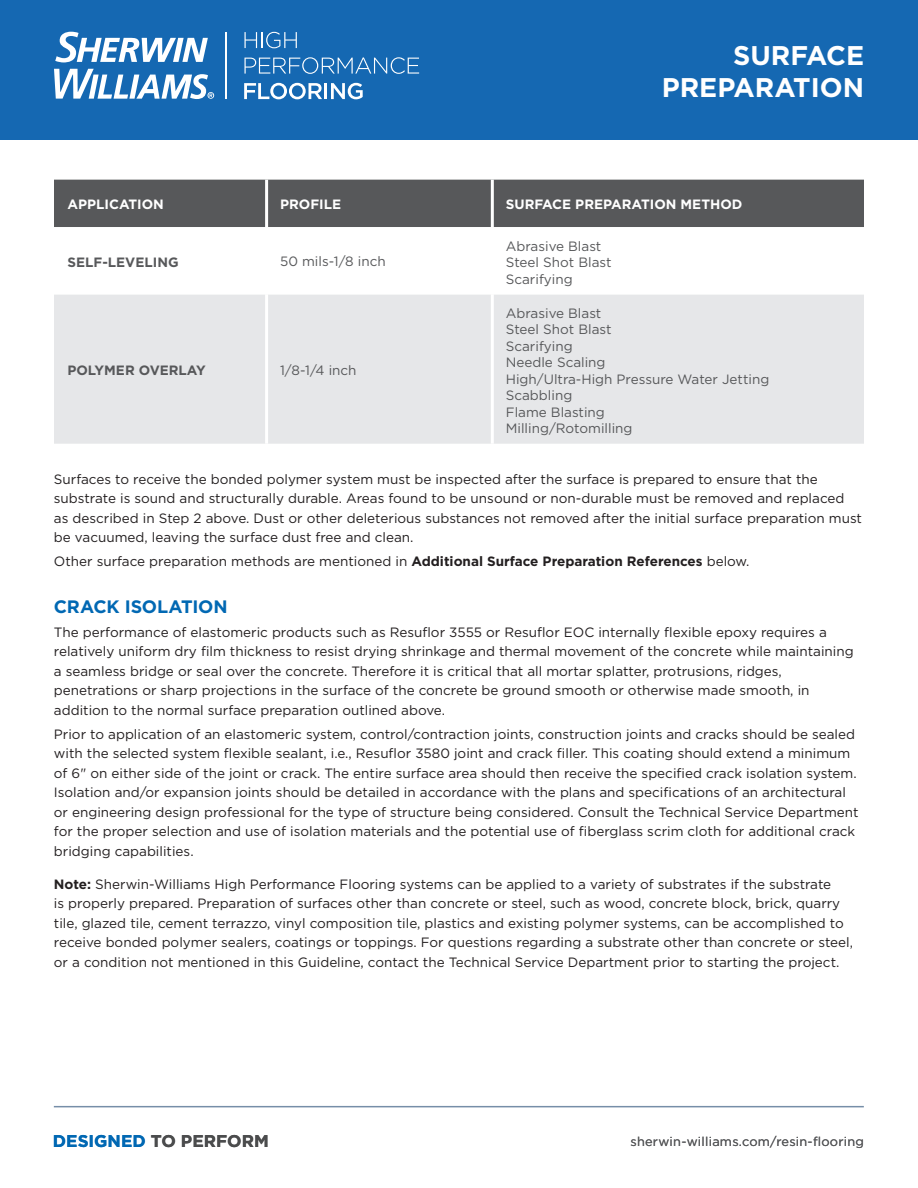
<style>
.page{position:relative;width:918px;height:1188px;background:#fff}
.page>*{position:absolute;margin:0;border:0;box-sizing:border-box;transform-origin:0 0}
.t1{font:700 27px/31.5px "Gotham";color:#fff;text-align:right}
.t2{font:700 18px "Gotham";letter-spacing:-.01em;color:#0168b3}
.t3{font:700 16.95px "Gotham";color:#4b4c4d}
.t4{font:13.5px/19.5px "Gotham";color:#231f20}
.t5{font:13.5px/16.5px "Gotham";color:#57585a}
.t6{font:700 13.5px "Gotham";color:#fff}
.t7{font:700 13.5px "Gotham";color:#57585a}
.t8{font:12.75px "Gotham";letter-spacing:.02em;color:#57585a}
.s1{font-weight:700}
.s2{color:#0168b3}
</style>
<div class="page">
<div style="left:0;top:0;width:918px;height:140px;background:#1568b2"></div>
<svg style="left:244px;top:32px;width:53px;height:16px"></svg>
<svg style="left:244px;top:57px;width:175px;height:17px"></svg>
<svg style="left:244px;top:83px;width:119px;height:16px"></svg>
<hr style="left:226px;top:32px;width:1px;height:67px;background:#fff">
<svg style="left:55px;top:32px;width:153px;height:30px"></svg>
<svg style="left:54px;top:69px;width:160px;height:30px"></svg>
<hr style="left:54px;top:1106px;width:810px;height:1px;background:#768ea8">
<div style="left:54px;top:180px;width:810px;height:47px;background:#57585a"></div>
<div style="left:54px;top:295px;width:810px;height:149px;background:#e6e7e9"></div>
<hr style="left:491px;top:180px;width:3px;height:47px;background:#fff">
<hr style="left:491px;top:295px;width:3px;height:149px;background:#fff">
<hr style="left:265px;top:180px;width:3px;height:47px;background:#fff">
<hr style="left:265px;top:295px;width:3px;height:149px;background:#fff">
<h1 class="t1" style="left:662px;top:40px;width:204px">SURFACE<br>PREPARATION</h1>
<p class="t6" style="left:68px;top:195px;width:98px">APPLICATION</p>
<p class="t6" style="left:280px;top:195px;width:63px">PROFILE</p>
<p class="t6" style="left:506px;top:195px;width:238px">SURFACE PREPARATION METHOD</p>
<p class="t7" style="left:67px;top:253px;width:113px">SELF-LEVELING</p>
<p class="t5" style="left:280px;top:253px;width:107px">50 mils-1/8 inch</p>
<p class="t5" style="left:506px;top:237px;width:107px">Abrasive Blast<br>Steel Shot Blast<br>Scarifying</p>
<p class="t5" style="left:506px;top:304px;width:265px">Abrasive Blast<br>Steel Shot Blast<br>Scarifying<br>Needle Scaling<br>High/Ultra-High Pressure Water Jetting<br>Scabbling<br>Flame Blasting<br>Milling/Rotomilling</p>
<p class="t4" style="left:54px;top:469px;width:810px">Surfaces to receive the bonded polymer system must be inspected after the surface is prepared to ensure that the substrate is sound and structurally durable. Areas found to be unsound or non-durable must be removed and replaced as described in Step 2 above. Dust or other deleterious substances not removed after the initial surface preparation must be vacuumed, leaving the surface dust free and clean.</p>
<p class="t4" style="left:54px;top:551px;width:697px">Other surface preparation methods are mentioned in <span class="s1">Additional Surface Preparation References</span> below.</p>
<h2 class="t2" style="left:54px;top:594px;width:175px">CRACK ISOLATION</h2>
<p class="t4" style="left:54px;top:622px;width:801px">The performance of elastomeric products such as Resuflor 3555 or Resuflor EOC internally flexible epoxy requires a relatively uniform dry film thickness to resist drying shrinkage and thermal movement of the concrete while maintaining a seamless bridge or seal over the concrete. Therefore it is critical that all mortar splatter, protrusions, ridges, penetrations or sharp projections in the surface of the concrete be ground smooth or otherwise made smooth, in addition to the normal surface preparation outlined above.</p>
<p class="t4" style="left:54px;top:724px;width:806px">Prior to application of an elastomeric system, control/contraction joints, construction joints and cracks should be sealed with the selected system flexible sealant, i.e., Resuflor 3580 joint and crack filler. This coating should extend a minimum of 6" on either side of the joint or crack. The entire surface area should then receive the specified crack isolation system.<br>Isolation and/or expansion joints should be detailed in accordance with the plans and specifications of an architectural or engineering design professional for the type of structure being considered. Consult the Technical Service Department for the proper selection and use of isolation materials and the potential use of fiberglass scrim cloth for additional crack bridging capabilities.</p>
<p class="t4" style="left:54px;top:874px;width:801px"><span class="s1">Note:</span> Sherwin-Williams High Performance Flooring systems can be applied to a variety of substrates if the substrate<br>is properly prepared. Preparation of surfaces other than concrete or steel, such as wood, concrete block, brick, quarry tile, glazed tile, cement terrazzo, vinyl composition tile, plastics and existing polymer systems, can be accomplished to receive bonded polymer sealers, coatings or toppings. For questions regarding a substrate other than concrete or steel, or a condition not mentioned in this Guideline, contact the Technical Service Department prior to starting the project.</p>
<p class="t7" style="left:67px;top:362px;width:140px">POLYMER OVERLAY</p>
<p class="t5" style="left:280px;top:361px;width:78px">1/8-1/4 inch</p>
<p class="t3" style="left:53px;top:1130px;width:217px"><span class="s2">DESIGNED</span> TO PERFORM</p>
<p class="t8" style="left:630px;top:1133px;width:235px">sherwin-williams.com/resin-flooring</p>
</div>
